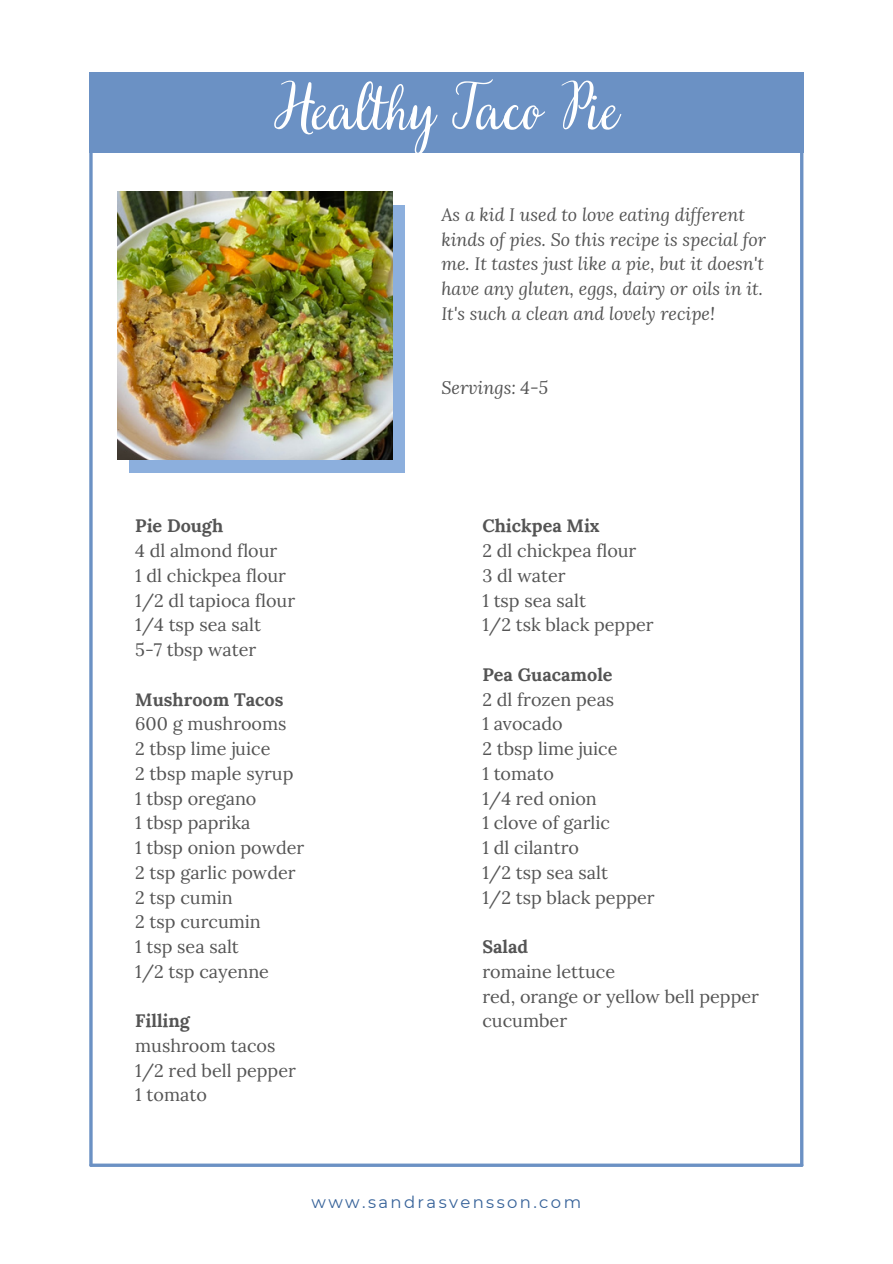
<style>
.page{position:relative;width:893px;height:1264px;background:#fff}
.page>*{position:absolute;margin:0;border:0;box-sizing:border-box;transform-origin:0 0}
.t1{font:60px "Very Berry Pro";color:#fff}
.t2{font:18px "Lora";color:#545454}
.t3{font:700 18px "Lora";color:#545454}
.t4{font:italic 17.85px/24.8px "Lora";color:#545454}
.t5{font:16.5px "Montserrat";letter-spacing:.145em;color:#366299}
</style>
<div class="page">
<div style="left:130px;top:205px;width:274px;height:267px;background:#8cafdd"></div>
<hr style="left:800px;top:113px;width:3px;height:1052px;background:#6b91c4">
<svg style="left:89px;top:153px;width:4px;height:1012px;background:#81a1cc"></svg>
<hr style="left:91px;top:1163px;width:710px;height:3px;background:#6b91c4">
<div style="left:89px;top:72px;width:714px;height:81px;background:#6b91c4"></div>
<img style="left:118px;top:192px;width:274px;height:267px">
<p class="t1" style="left:274px;top:68px;width:346px">Healthy Taco Pie</p>
<p class="t4" style="left:441px;top:202px;width:326px">As a kid I used to love eating different kinds of pies. So this recipe is special for me. It tastes just like a pie, but it doesn't have any gluten, eggs, dairy or oils in it.<br>It's such a clean and lovely recipe!</p>
<p class="t3" style="left:135px;top:514px;width:89px">Pie Dough</p>
<p class="t2" style="left:135px;top:539px;width:144px">4 dl almond flour</p>
<p class="t2" style="left:135px;top:564px;width:152px">1 dl chickpea flour</p>
<p class="t2" style="left:135px;top:588px;width:161px">1/2 dl tapioca flour</p>
<p class="t2" style="left:135px;top:613px;width:127px">1/4 tsp sea salt</p>
<p class="t2" style="left:135px;top:638px;width:123px">5-7 tbsp water</p>
<p class="t3" style="left:135px;top:687px;width:150px">Mushroom Tacos</p>
<p class="t2" style="left:135px;top:712px;width:153px">600 g mushrooms</p>
<p class="t2" style="left:135px;top:737px;width:137px">2 tbsp lime juice</p>
<p class="t2" style="left:135px;top:761px;width:160px">2 tbsp maple syrup</p>
<p class="t2" style="left:135px;top:786px;width:123px">1 tbsp oregano</p>
<p class="t2" style="left:135px;top:811px;width:117px">1 tbsp paprika</p>
<p class="t2" style="left:135px;top:836px;width:171px">1 tbsp onion powder</p>
<p class="t2" style="left:135px;top:860px;width:162px">2 tsp garlic powder</p>
<p class="t2" style="left:135px;top:885px;width:99px">2 tsp cumin</p>
<p class="t2" style="left:135px;top:910px;width:127px">2 tsp curcumin</p>
<p class="t2" style="left:135px;top:934px;width:105px">1 tsp sea salt</p>
<p class="t2" style="left:135px;top:959px;width:135px">1/2 tsp cayenne</p>
<p class="t3" style="left:135px;top:1009px;width:56px">Filling</p>
<p class="t2" style="left:135px;top:1033px;width:142px">mushroom tacos</p>
<p class="t2" style="left:135px;top:1058px;width:162px">1/2 red bell pepper</p>
<p class="t2" style="left:135px;top:1083px;width:73px">1 tomato</p>
<p class="t4" style="left:441px;top:375px;width:108px">Servings: 4-5</p>
<p class="t3" style="left:482px;top:514px;width:119px">Chickpea Mix</p>
<p class="t2" style="left:482px;top:539px;width:155px">2 dl chickpea flour</p>
<p class="t2" style="left:482px;top:564px;width:85px">3 dl water</p>
<p class="t2" style="left:482px;top:588px;width:105px">1 tsp sea salt</p>
<p class="t2" style="left:482px;top:613px;width:173px">1/2 tsk black pepper</p>
<p class="t3" style="left:482px;top:662px;width:132px">Pea Guacamole</p>
<p class="t2" style="left:482px;top:687px;width:133px">2 dl frozen peas</p>
<p class="t2" style="left:482px;top:712px;width:82px">1 avocado</p>
<p class="t2" style="left:482px;top:737px;width:137px">2 tbsp lime juice</p>
<p class="t2" style="left:482px;top:761px;width:73px">1 tomato</p>
<p class="t2" style="left:482px;top:786px;width:116px">1/4 red onion</p>
<p class="t2" style="left:482px;top:811px;width:129px">1 clove of garlic</p>
<p class="t2" style="left:482px;top:836px;width:98px">1 dl cilantro</p>
<p class="t2" style="left:482px;top:860px;width:127px">1/2 tsp sea salt</p>
<p class="t2" style="left:482px;top:885px;width:174px">1/2 tsp black pepper</p>
<p class="t3" style="left:482px;top:934px;width:47px">Salad</p>
<p class="t2" style="left:482px;top:959px;width:134px">romaine lettuce</p>
<p class="t2" style="left:482px;top:984px;width:278px">red, orange or yellow bell pepper</p>
<p class="t2" style="left:482px;top:1009px;width:86px">cucumber</p>
<p class="t5" style="left:311px;top:1191px;width:271px">www.sandrasvensson.com</p>
</div>
